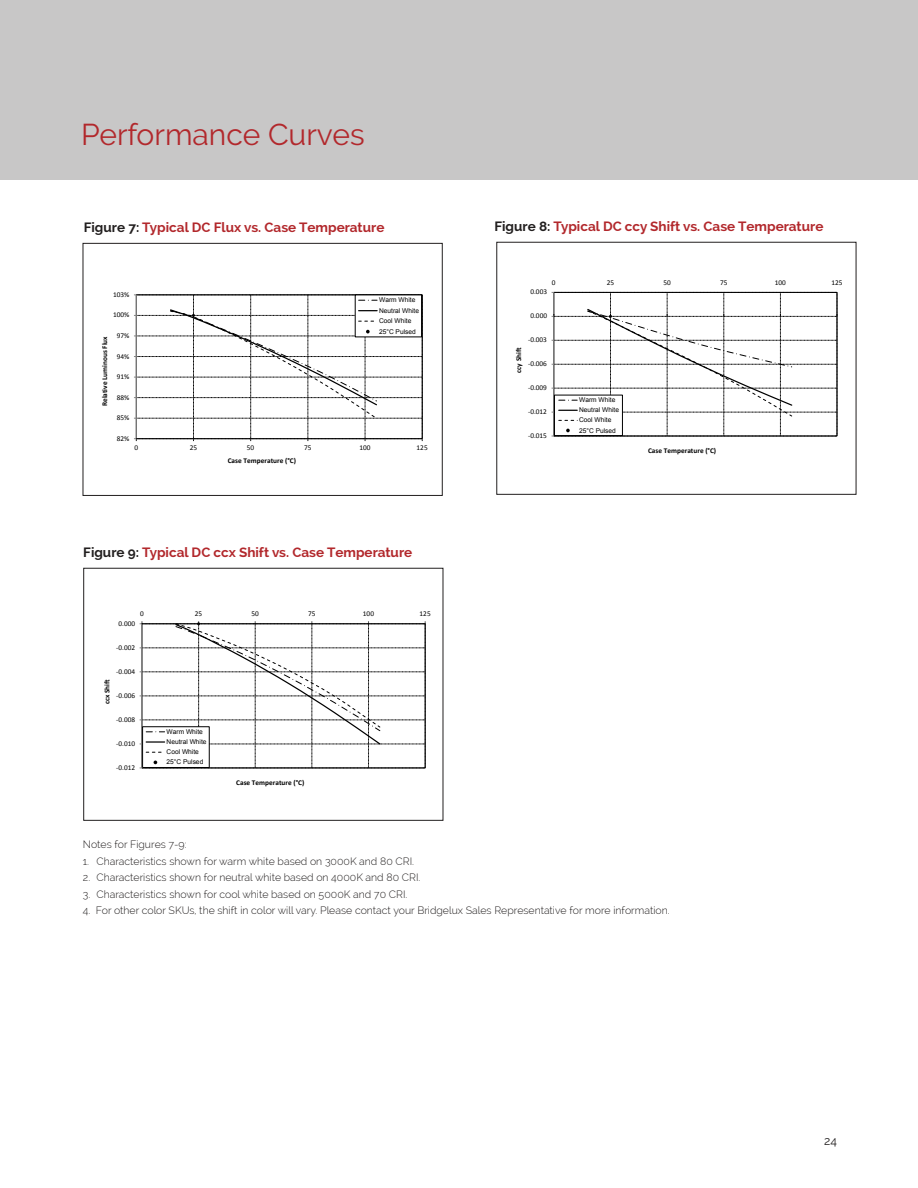
<style>
.page{position:relative;width:918px;height:1188px;background:#fff}
.page>*{position:absolute;margin:0;border:0;box-sizing:border-box;transform-origin:0 0}
.t1{font:30px "Raleway";color:#b2282c}
.t2{font:700 13.5px "Raleway";color:#b2282c}
.t3{font:12px "Raleway";color:#221f1f}
.t4{font:300 10.5px "Raleway";color:#221f1f}
.t5{font:7.35px "Calibri";color:#000}
.t6{font:700 7.35px "Calibri";letter-spacing:.005em;color:#000}
.t7{font:6.6px/10.5px "Arial";letter-spacing:.005em;color:#000}
.s1{color:#221f1f}
</style>
<div class="page">
<div style="left:0;top:0;width:918px;height:180px;background:#c8c7c7"></div>
<div style="left:83px;top:243px;width:360px;height:253px;border:1px solid #221f1f"></div>
<div style="left:83px;top:568px;width:360px;height:253px;border:1px solid #221f1f"></div>
<div style="left:496px;top:242px;width:360px;height:253px;border:1px solid #221f1f"></div>
<svg style="left:134px;top:295px;width:289px;height:146px"></svg>
<svg style="left:140px;top:621px;width:286px;height:148px"></svg>
<svg style="left:552px;top:292px;width:286px;height:145px"></svg>
<h1 class="t1" style="left:81px;top:123px;width:285px">Performance Curves</h1>
<p class="t2" style="left:84px;top:221px;width:302px"><span class="s1">Figure 7:</span> Typical DC Flux vs. Case Temperature</p>
<p class="t5" style="left:113px;top:292px;width:18px">103%</p>
<p class="t5" style="left:113px;top:313px;width:18px">100%</p>
<p class="t6" style="left:102px;top:406px;width:71px;rotate:-90deg">Relative Luminous Flux</p>
<p class="t5" style="left:117px;top:333px;width:14px">97%</p>
<p class="t5" style="left:117px;top:354px;width:14px">94%</p>
<p class="t5" style="left:117px;top:374px;width:14px">91%</p>
<p class="t5" style="left:117px;top:395px;width:14px">88%</p>
<p class="t5" style="left:117px;top:415px;width:14px">85%</p>
<p class="t5" style="left:117px;top:436px;width:14px">82%</p>
<p class="t7" style="left:379px;top:295px;width:42px">Warm White<br>Neutral White<br>Cool White<br>25°C Pulsed</p>
<p class="t5" style="left:134px;top:445px;width:5px">0</p>
<p class="t5" style="left:190px;top:445px;width:9px">25</p>
<p class="t5" style="left:247px;top:445px;width:9px">50</p>
<p class="t5" style="left:304px;top:445px;width:9px">75</p>
<p class="t5" style="left:359px;top:445px;width:13px">100</p>
<p class="t5" style="left:417px;top:445px;width:13px">125</p>
<p class="t6" style="left:228px;top:458px;width:70px">Case Temperature (°C)</p>
<p class="t2" style="left:83px;top:547px;width:331px"><span class="s1">Figure 9:</span> Typical DC ccx Shift vs. Case Temperature</p>
<p class="t5" style="left:140px;top:611px;width:5px">0</p>
<p class="t5" style="left:195px;top:611px;width:9px">25</p>
<p class="t5" style="left:252px;top:611px;width:9px">50</p>
<p class="t5" style="left:308px;top:611px;width:9px">75</p>
<p class="t5" style="left:363px;top:611px;width:13px">100</p>
<p class="t5" style="left:420px;top:611px;width:13px">125</p>
<p class="t5" style="left:118px;top:621px;width:18px">0.000</p>
<p class="t5" style="left:116px;top:645px;width:20px">-0.002</p>
<p class="t5" style="left:116px;top:669px;width:20px">-0.004</p>
<p class="t6" style="left:104px;top:704px;width:27px;rotate:-90deg">ccx Shift</p>
<p class="t5" style="left:116px;top:693px;width:20px">-0.006</p>
<p class="t5" style="left:116px;top:717px;width:20px">-0.008</p>
<p class="t5" style="left:116px;top:741px;width:20px">-0.010</p>
<p class="t5" style="left:116px;top:765px;width:20px">-0.012</p>
<p class="t7" style="left:167px;top:727px;width:41px">Warm White<br>Neutral White<br>Cool White<br>25°C Pulsed</p>
<p class="t6" style="left:236px;top:780px;width:70px">Case Temperature (°C)</p>
<p class="t2" style="left:494px;top:221px;width:331px"><span class="s1">Figure 8:</span> Typical DC ccy Shift vs. Case Temperature</p>
<p class="t5" style="left:552px;top:280px;width:5px">0</p>
<p class="t5" style="left:607px;top:280px;width:9px">25</p>
<p class="t5" style="left:663px;top:280px;width:9px">50</p>
<p class="t5" style="left:720px;top:280px;width:9px">75</p>
<p class="t5" style="left:775px;top:280px;width:13px">100</p>
<p class="t5" style="left:831px;top:280px;width:13px">125</p>
<p class="t5" style="left:530px;top:290px;width:18px">0.003</p>
<p class="t5" style="left:530px;top:314px;width:18px">0.000</p>
<p class="t5" style="left:528px;top:337px;width:20px">-0.003</p>
<p class="t6" style="left:516px;top:373px;width:27px;rotate:-90deg">ccy Shift</p>
<p class="t5" style="left:528px;top:361px;width:20px">-0.006</p>
<p class="t5" style="left:528px;top:385px;width:20px">-0.009</p>
<p class="t5" style="left:528px;top:409px;width:20px">-0.012</p>
<p class="t5" style="left:528px;top:433px;width:20px">-0.015</p>
<p class="t7" style="left:579px;top:395px;width:41px;line-height:10.1px">Warm White<br>Neutral White<br>Cool White<br>25°C Pulsed</p>
<p class="t6" style="left:648px;top:448px;width:70px">Case Temperature (°C)</p>
<p class="t4" style="left:83px;top:838px;width:105px">Notes for Figures 7-9:</p>
<p class="t4" style="left:83px;top:855px;width:333px">1. Characteristics shown for warm white based on 3000K and 80 CRI.</p>
<p class="t4" style="left:83px;top:871px;width:339px">2. Characteristics shown for neutral white based on 4000K and 80 CRI.</p>
<p class="t4" style="left:83px;top:888px;width:326px">3. Characteristics shown for cool white based on 5000K and 70 CRI.</p>
<p class="t4" style="left:83px;top:904px;width:588px">4. For other color SKUs, the shift in color will vary. Please contact your Bridgelux Sales Representative for more information.</p>
<p class="t3" style="left:824px;top:1136px;width:14px">24</p>
</div>
